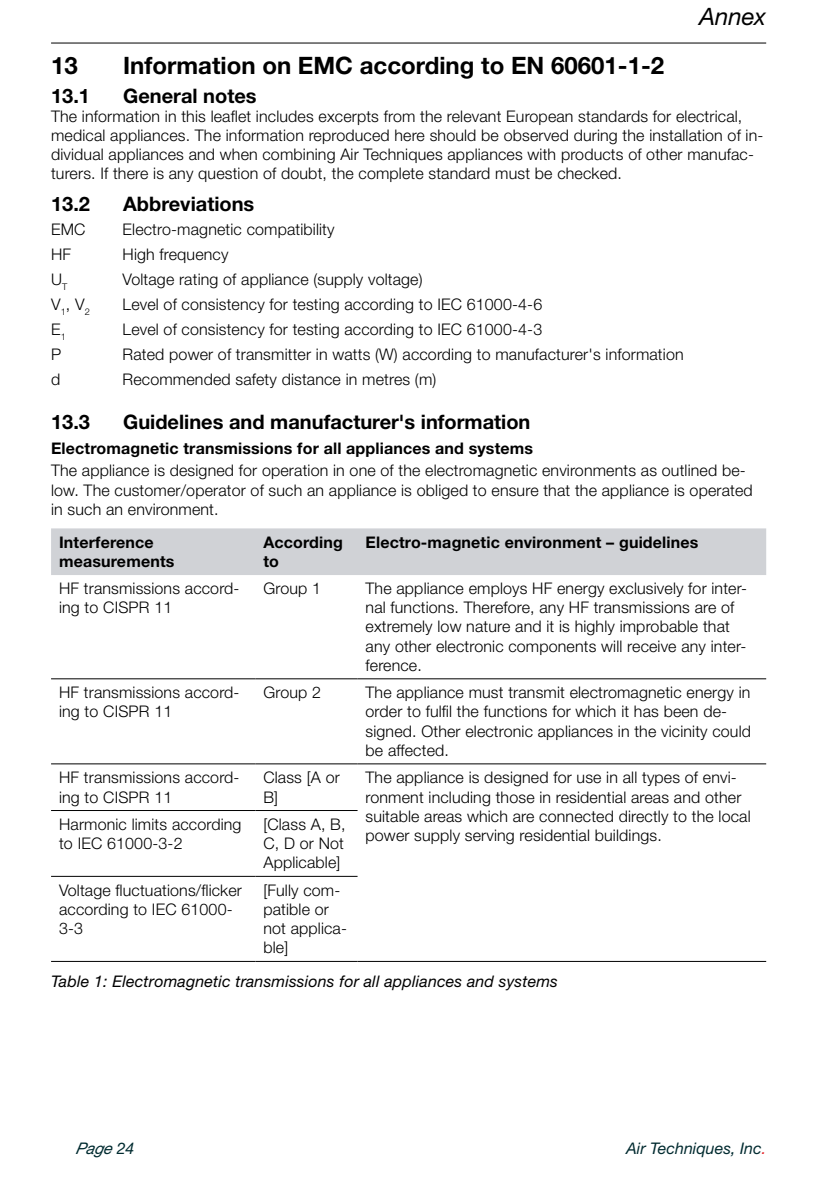
<style>
.page{position:relative;width:840px;height:1191px;background:#fff}
.page>*{position:absolute;margin:0;border:0;box-sizing:border-box;transform-origin:0 0}
.t1{font:700 24px "Helvetica Neue LT Pro";color:#000}
.t2{font:italic 24px "Helvetica Neue LT Pro";color:#000}
.t3{font:700 20px "Helvetica Neue LT Pro";color:#000}
.t4{font:300 16px/19.2px "Helvetica Neue LT Pro";letter-spacing:.01em;color:#000}
.t5{font:700 16px/18.8px "Helvetica Neue LT Pro";letter-spacing:.01em;color:#000}
.t6{font:italic 16px "Helvetica Neue LT Pro";letter-spacing:.01em;color:#000}
.t7{font:italic 16px "Helvetica Neue LT Pro";color:#022b30}
.t8{font:italic 16px "Helvetica Neue LT Pro";color:#012b30}
.s1{color:#e52b30}
</style>
<div class="page">
<hr style="left:51px;top:43px;width:714px;height:1px;background:#000">
<div style="left:51px;top:528px;width:714px;height:47px;background:#d0d2d6"></div>
<hr style="left:51px;top:678px;width:204px;height:1px;background:#000">
<hr style="left:255px;top:678px;width:102px;height:1px;background:#000">
<hr style="left:357px;top:678px;width:408px;height:1px;background:#000">
<hr style="left:51px;top:763px;width:204px;height:1px;background:#000">
<hr style="left:255px;top:763px;width:102px;height:1px;background:#000">
<hr style="left:357px;top:763px;width:408px;height:1px;background:#000">
<hr style="left:51px;top:810px;width:204px;height:1px;background:#000">
<hr style="left:255px;top:810px;width:102px;height:1px;background:#000">
<hr style="left:51px;top:876px;width:204px;height:1px;background:#000">
<hr style="left:255px;top:876px;width:102px;height:1px;background:#000">
<hr style="left:51px;top:961px;width:204px;height:1px;background:#000">
<hr style="left:255px;top:961px;width:102px;height:1px;background:#000">
<hr style="left:357px;top:961px;width:408px;height:1px;background:#000">
<h1 class="t2" style="left:698px;top:2px;width:69px">Annex</h1>
<h1 class="t1" style="left:51px;top:50px;width:28px">13</h1>
<h1 class="t1" style="left:123px;top:50px;width:542px">Information on EMC according to EN 60601-1-2</h1>
<p class="t3" style="left:51px;top:83px;width:40px">13.1</p>
<p class="t3" style="left:123px;top:83px;width:135px">General notes</p>
<p class="t4" style="left:51px;top:106px;width:713px">The information in this leaflet includes excerpts from the relevant European standards for electrical, medical appliances. The information reproduced here should be observed during the installation of in&shy;dividual appliances and when combining Air Techniques appliances with products of other manufac&shy;turers. If there is any question of doubt, the complete standard must be checked.</p>
<p class="t3" style="left:51px;top:192px;width:40px">13.2</p>
<p class="t3" style="left:123px;top:192px;width:133px">Abbreviations</p>
<p class="t4" style="left:51px;top:219px;width:36px">EMC</p>
<p class="t4" style="left:122px;top:219px;width:213px">Electro-magnetic compatibility</p>
<p class="t4" style="left:51px;top:244px;width:22px">HF</p>
<p class="t4" style="left:122px;top:244px;width:107px">High frequency</p>
<p class="t4" style="left:51px;top:269px;width:18px">U<sub>T</sub></p>
<p class="t4" style="left:122px;top:269px;width:301px">Voltage rating of appliance (supply voltage)</p>
<p class="t4" style="left:51px;top:294px;width:40px">V<sub>1</sub>, V<sub>2</sub></p>
<p class="t4" style="left:122px;top:294px;width:421px">Level of consistency for testing according to IEC 61000-4-6</p>
<p class="t4" style="left:51px;top:319px;width:16px">E<sub>1</sub></p>
<p class="t4" style="left:122px;top:319px;width:421px">Level of consistency for testing according to IEC 61000-4-3</p>
<p class="t4" style="left:51px;top:344px;width:12px">P</p>
<p class="t4" style="left:122px;top:344px;width:562px">Rated power of transmitter in watts (W) according to manufacturer's information</p>
<p class="t4" style="left:51px;top:370px;width:11px">d</p>
<p class="t4" style="left:122px;top:370px;width:315px">Recommended safety distance in metres (m)</p>
<p class="t3" style="left:51px;top:410px;width:40px">13.3</p>
<p class="t3" style="left:123px;top:410px;width:408px">Guidelines and manufacturer's information</p>
<p class="t5" style="left:51px;top:439px;width:483px">Electromagnetic transmissions for all appliances and systems</p>
<p class="t4" style="left:51px;top:461px;width:702px">The appliance is designed for operation in one of the electromagnetic environments as outlined be&shy;low. The customer/operator of such an appliance is obliged to ensure that the appliance is operated in such an environment.</p>
<p class="t5" style="left:59px;top:532px;width:117px">Interference measurements</p>
<p class="t5" style="left:263px;top:532px;width:81px">According to</p>
<p class="t5" style="left:365px;top:532px;width:334px">Electro-magnetic environment – guidelines</p>
<p class="t4" style="left:59px;top:578px;width:182px">HF transmissions accord&shy;ing to CISPR 11</p>
<p class="t4" style="left:263px;top:578px;width:59px">Group 1</p>
<p class="t4" style="left:365px;top:578px;width:383px">The appliance employs HF energy exclusively for inter&shy;nal functions. Therefore, any HF transmissions are of extremely low nature and it is highly improbable that any other electronic components will receive any inter&shy;ference.</p>
<p class="t4" style="left:59px;top:682px;width:182px">HF transmissions accord&shy;ing to CISPR 11</p>
<p class="t4" style="left:263px;top:682px;width:59px">Group 2</p>
<p class="t4" style="left:365px;top:682px;width:387px">The appliance must transmit electromagnetic energy in order to fulfil the functions for which it has been de&shy;signed. Other electronic appliances in the vicinity could be affected.</p>
<p class="t4" style="left:59px;top:767px;width:182px">HF transmissions accord&shy;ing to CISPR 11</p>
<p class="t4" style="left:263px;top:767px;width:78px">Class [A or<br>B]</p>
<p class="t4" style="left:365px;top:767px;width:386px">The appliance is designed for use in all types of envi&shy;ronment including those in residential areas and other suitable areas which are connected directly to the local power supply serving residential buildings.</p>
<p class="t4" style="left:59px;top:814px;width:184px">Harmonic limits according to IEC 61000-3-2</p>
<p class="t4" style="left:263px;top:814px;width:84px;text-align:justify">[Class A, B, C, D or Not Applicable]</p>
<p class="t4" style="left:59px;top:880px;width:184px">Voltage fluctuations/flicker according to IEC 61000-<br>3-3</p>
<p class="t4" style="left:263px;top:880px;width:85px">[Fully com&shy;patible or not applica&shy;ble]</p>
<p class="t6" style="left:51px;top:971px;width:508px">Table 1: Electromagnetic transmissions for all appliances and systems</p>
<p class="t8" style="left:76px;top:1139px;width:60px">Page24</p>
<p class="t7" style="left:625px;top:1139px;width:141px">Air Techniques, Inc<span class="s1">.</span></p>
</div>
